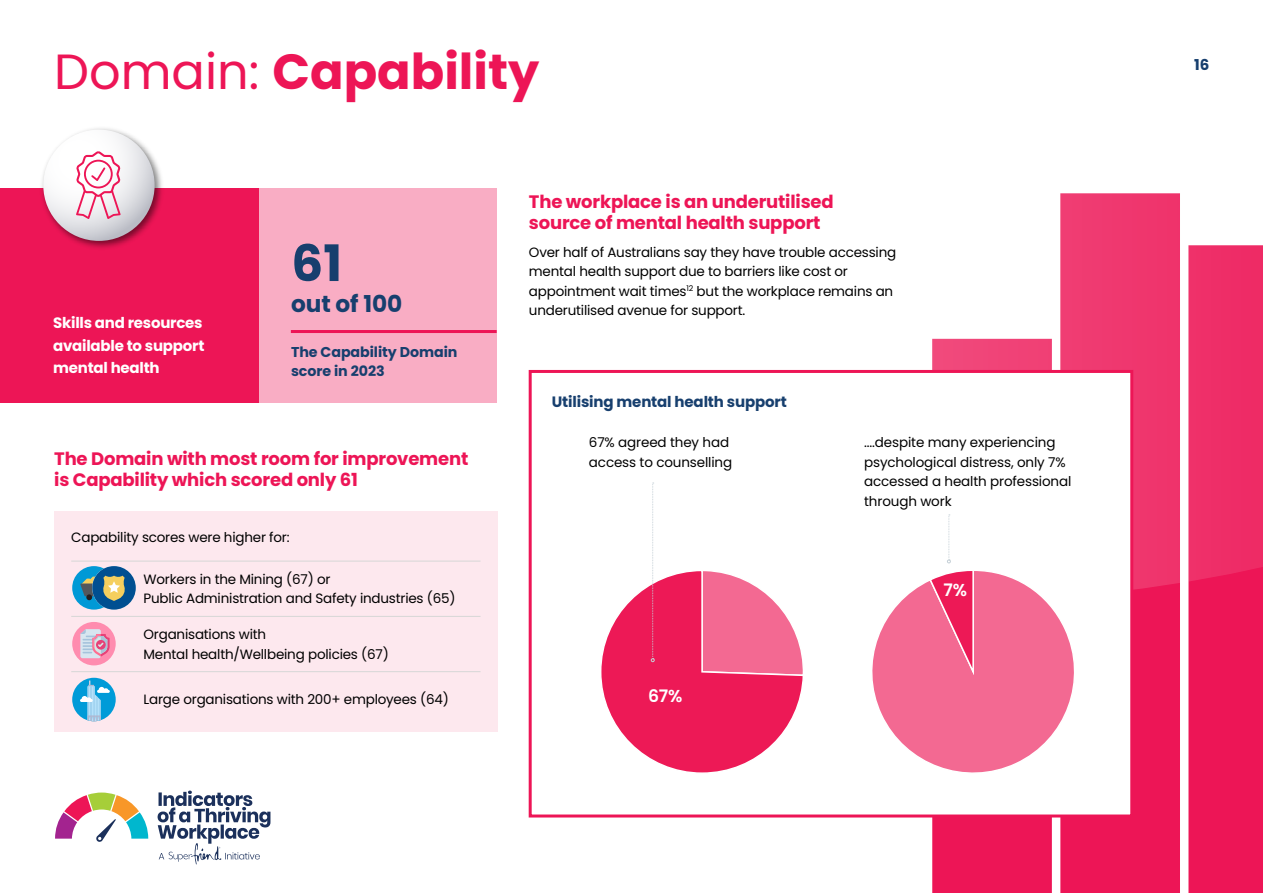
<style>
.page{position:relative;width:1263px;height:893px;background:#fff}
.page>*{position:absolute;margin:0;border:0;box-sizing:border-box;transform-origin:0 0}
.t1{font:700 50.25px "Poppins";color:#173f6e}
.t2{font:700 49.35px "Poppins";color:#ed1556}
.t3{font:700 23.25px "Poppins";letter-spacing:-.005em;color:#173f6e}
.t4{font:700 18px/21px "Poppins";letter-spacing:-.01em;color:#ed1556}
.t5{font:600 17.25px "Poppins";color:#fff}
.t6{font:700 15px/22.5px "Poppins";letter-spacing:-.015em;color:#fff;text-align:justify}
.t7{font:700 15px "Poppins";letter-spacing:-.01em;color:#173f6e}
.t8{font:700 14.25px/19.5px "Poppins";letter-spacing:-.005em;color:#173f6e}
.t9{font:13.5px/19.5px "Poppins";letter-spacing:-.015em;color:#000}
.s1{font-weight:400}
</style>
<div class="page">
<svg style="left:925px;top:369px;width:128px;height:524px;background:#ee2461"></svg>
<div style="left:1053px;top:602px;width:127px;height:291px;background:#ed1556"></div>
<div style="left:1188px;top:602px;width:75px;height:291px;background:#ed1556"></div>
<svg style="left:932px;top:193px;width:331px;height:409px"></svg>
<div style="left:259px;top:189px;width:238px;height:214px;background:#f9adc4"></div>
<div style="left:0;top:189px;width:259px;height:214px;background:#ed1556"></div>
<hr style="left:291px;top:330px;width:206px;height:3px;background:#ed1556">
<img style="left:38px;top:128px;width:128px;height:120px">
<svg style="left:43px;top:130px;width:112px;height:111px"></svg>
<svg style="left:76px;top:151px;width:45px;height:68px"></svg>
<div style="left:530px;top:371px;width:602px;height:445px;background:#fff"></div>
<svg style="left:872px;top:571px;width:202px;height:202px"></svg>
<svg style="left:928px;top:571px;width:47px;height:103px;background:#f15583"></svg>
<div style="left:529px;top:370px;width:604px;height:447px;border:3px solid #ed1556"></div>
<div style="left:54px;top:511px;width:443px;height:220px;background:#fde8ee"></div>
<hr style="left:71px;top:561px;width:409px;height:1px;background:#d6d7d6">
<hr style="left:71px;top:616px;width:409px;height:1px;background:#d6d7d6">
<hr style="left:71px;top:671px;width:409px;height:1px;background:#d6d7d6">
<div style="left:72px;top:566px;width:44px;height:44px;background:#0099d6;border-radius:50%"></div>
<div style="left:92px;top:566px;width:44px;height:44px;background:#004f91;border-radius:50%"></div>
<svg style="left:80px;top:576px;width:45px;height:25px"></svg>
<div style="left:72px;top:622px;width:44px;height:43px;background:#ff8caf;border-radius:50%"></div>
<svg style="left:80px;top:629px;width:29px;height:29px"></svg>
<div style="left:72px;top:678px;width:44px;height:43px;background:#009bd8;border-radius:50%"></div>
<svg style="left:80px;top:680px;width:30px;height:41px"></svg>
<svg style="left:601px;top:483px;width:202px;height:290px"></svg>
<svg style="left:947px;top:515px;width:4px;height:48px"></svg>
<svg style="left:55px;top:792px;width:93px;height:50px"></svg>
<svg style="left:158px;top:791px;width:112px;height:73px"></svg>
<h2 class="t2" style="left:54px;top:43px;width:487px"><span class="s1">Domain:</span> Capability</h2>
<p class="t6" style="left:53px;top:312px;width:153px">Skills and resources available to support mental health</p>
<h1 class="t1" style="left:291px;top:234px;width:52px">61</h1>
<h3 class="t3" style="left:291px;top:291px;width:112px">out of 100</h3>
<p class="t8" style="left:291px;top:342px;width:168px">The Capability Domain score in 2023</p>
<h3 class="t4" style="left:54px;top:449px;width:416px">The Domain with most room for improvement is Capability which scored only 61</h3>
<p class="t9" style="left:71px;top:528px;width:220px">Capability scores were higher for:</p>
<p class="t9" style="left:144px;top:570px;width:314px">Workers in the Mining (67) or<br>Public Administration and Safety industries (65)</p>
<p class="t9" style="left:144px;top:625px;width:247px">Organisations with<br>Mental health/Wellbeing policies (67)</p>
<p class="t9" style="left:144px;top:690px;width:307px">Large organisations with 200+ employees (64)</p>
<h3 class="t4" style="left:529px;top:191px;width:306px">The workplace is an underutilised source of mental health support</h3>
<p class="t9" style="left:529px;top:242px;width:369px">Over half of Australians say they have trouble accessing mental health support due to barriers like cost or appointment wait times<sup>12</sup> but the workplace remains an underutilised avenue for support.</p>
<p class="t7" style="left:552px;top:393px;width:237px">Utilising mental health support</p>
<p class="t9" style="left:589px;top:433px;width:145px">67% agreed they had access to counselling</p>
<p class="t9" style="left:864px;top:433px;width:209px">....despite many experiencing psychological distress, only 7% accessed a health professional through work</p>
<p class="t5" style="left:648px;top:685px;width:36px">67%</p>
<p class="t5" style="left:943px;top:580px;width:25px">7%</p>
<p class="t7" style="left:1194px;top:56px;width:17px">16</p>
</div>
